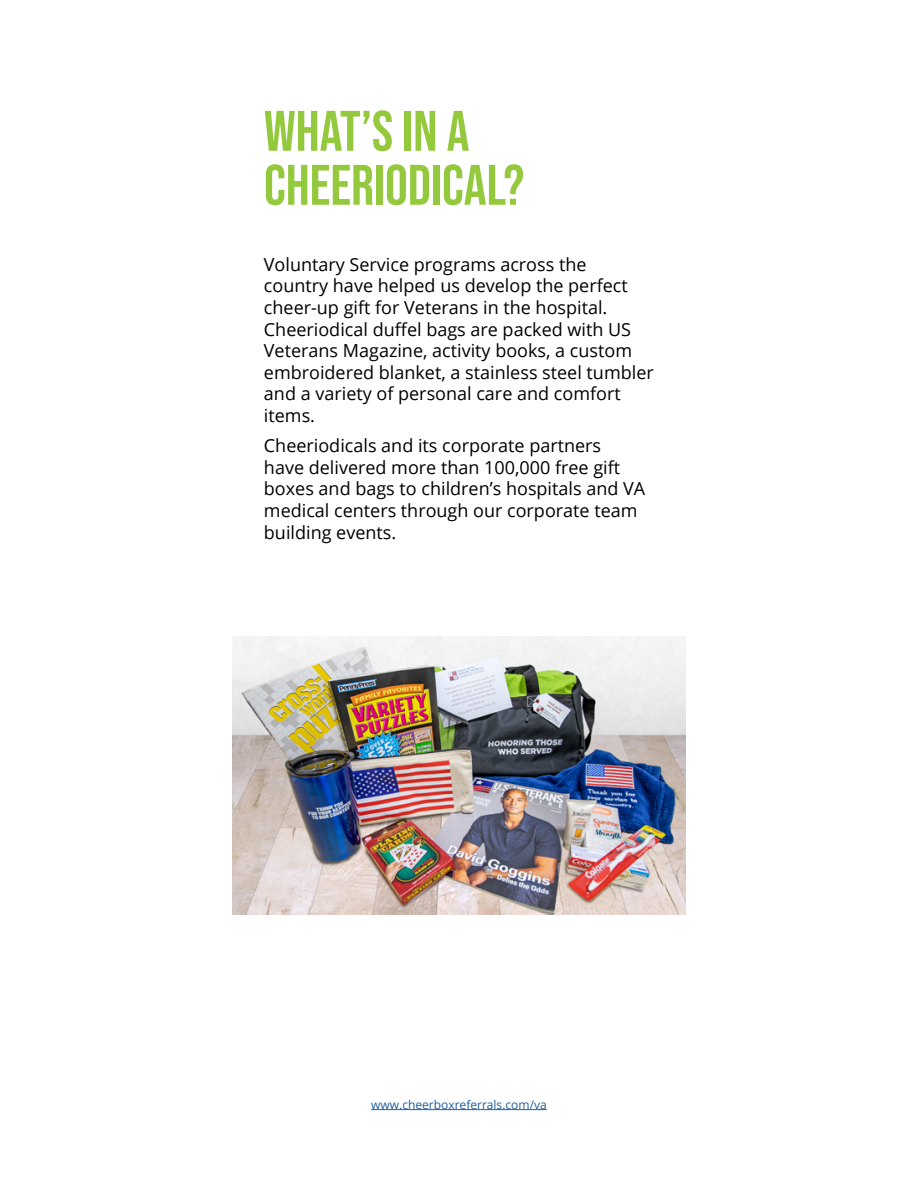
<style>
.page{position:relative;width:918px;height:1188px;background:#fff}
.page>*{position:absolute;margin:0;border:0;box-sizing:border-box;transform-origin:0 0}
.t1{font:57px/54px "Bebas Neue";color:#95c93d}
.t2{font:18px/21.6px "Open Sans";color:#000101}
.t3{font:12px "Open Sans";color:#215e9e}
.s1{color:#000}
</style>
<div class="page">
<img style="left:233px;top:637px;width:452px;height:278px">
<hr style="left:371px;top:1109px;width:176px;height:1px;background:#215e9e">
<h1 class="t1" style="left:264px;top:103px;width:262px">WHAT’S IN A<br>CHEERIODICAL?</h1>
<p class="t2" style="left:264px;top:253px;width:391px">Voluntary Service programs across the country have helped us develop the perfect cheer-up gift for Veterans in the hospital.<br>Cheeriodical duffel bags are packed with US Veterans Magazine, activity books, a custom embroidered blanket, a stainless steel tumbler and a variety of personal care and comfort items.</p>
<p class="t2" style="left:264px;top:434px;width:383px">Cheeriodicals and its corporate partners have delivered more than 100,000 free gift boxes and bags to children’s hospitals and VA <span class="s1">medical c</span>enters through our corporate team building events.</p>
<p class="t3" style="left:371px;top:1096px;width:177px">www.cheerboxreferrals.com/va</p>
</div>
